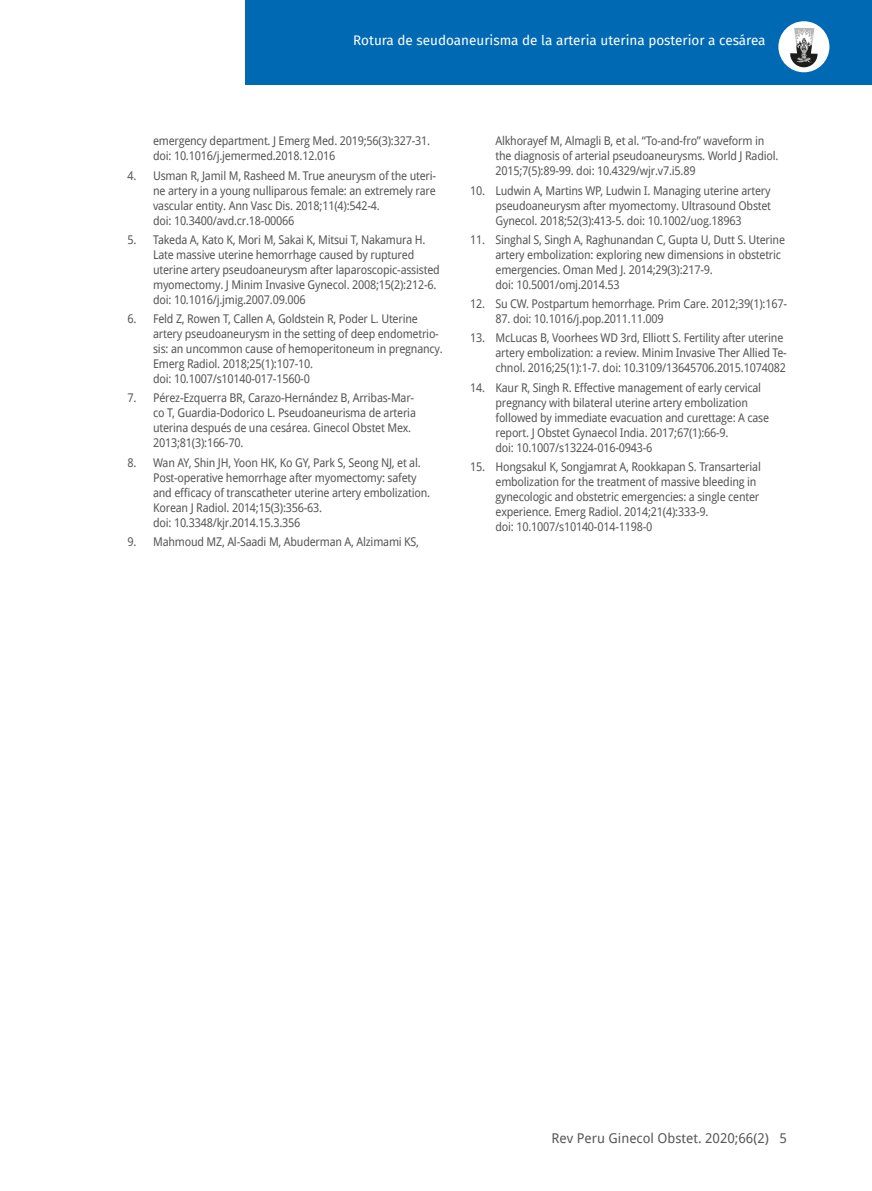
<style>
.page{position:relative;width:872px;height:1191px;background:#fff}
.page>*{position:absolute;margin:0;border:0;box-sizing:border-box;transform-origin:0 0}
.t1{font:13.5px "Fira Sans";color:#fff}
.t2{font:13.5px "Droid Sans";color:#575756}
.t3{font:12px/15px "Droid Sans";letter-spacing:-.02em;color:#575756;scale:.94 1}
</style>
<div class="page">
<div style="left:246px;top:0;width:626px;height:85px;background:#0069b4"></div>
<div style="left:778px;top:21px;width:51px;height:51px;background:#fff;border-radius:50%"></div>
<svg style="left:790px;top:28px;width:28px;height:40px"></svg>
<p class="t1" style="left:353px;top:30px;width:414px">Rotura de seudoaneurisma de la arteria uterina posterior a cesárea</p>
<p class="t3" style="left:153px;top:133px;width:296px">emergency department. J Emerg Med. 2019;56(3):327-31. doi: 10.1016/j.jemermed.2018.12.016</p>
<p class="t3" style="left:153px;top:167px;width:303px;text-indent:-26px">4. Usman R, Jamil M, Rasheed M. True aneurysm of the uteri&shy;ne artery in a young nulliparous female: an extremely rare vascular entity. Ann Vasc Dis. 2018;11(4):542-4.<br>doi: 10.3400/avd.cr.18-00066</p>
<p class="t3" style="left:153px;top:232px;width:306px;text-indent:-26px">5. Takeda A, Kato K, Mori M, Sakai K, Mitsui T, Nakamura H.<br>Late massive uterine hemorrhage caused by ruptured uterine artery pseudoaneurysm after laparoscopic-assisted myomectomy. J Minim Invasive Gynecol. 2008;15(2):212-6. doi: 10.1016/j.jmig.2007.09.006</p>
<p class="t3" style="left:153px;top:311px;width:310px;text-indent:-26px">6. Feld Z, Rowen T, Callen A, Goldstein R, Poder L. Uterine artery pseudoaneurysm in the setting of deep endometrio&shy;sis: an uncommon cause of hemoperitoneum in pregnancy.<br>Emerg Radiol. 2018;25(1):107-10.<br>doi: 10.1007/s10140-017-1560-0</p>
<p class="t3" style="left:153px;top:390px;width:281px;text-indent:-26px">7. Pérez-Ezquerra BR, Carazo-Hernández B, Arribas-Mar&shy;co T, Guardia-Dodorico L. Pseudoaneurisma de arteria uterina después de una cesárea. Ginecol Obstet Mex.<br>2013;81(3):166-70.</p>
<p class="t3" style="left:153px;top:454px;width:296px;text-indent:-26px">8. Wan AY, Shin JH, Yoon HK, Ko GY, Park S, Seong NJ, et al.<br>Post-operative hemorrhage after myomectomy: safety and efficacy of transcatheter uterine artery embolization.<br>Korean J Radiol. 2014;15(3):356-63.<br>doi: 10.3348/kjr.2014.15.3.356</p>
<p class="t3" style="left:128px;top:534px;width:311px">9. Mahmoud MZ, Al-Saadi M, Abuderman A, Alzimami KS,</p>
<p class="t3" style="left:495px;top:133px;width:302px">Alkhorayef M, Almagli B, et al. “To-and-fro” waveform in the diagnosis of arterial pseudoaneurysms. World J Radiol.<br>2015;7(5):89-99. doi: 10.4329/wjr.v7.i5.89</p>
<p class="t3" style="left:495px;top:182px;width:295px;text-align:justify;text-indent:-26px">10. Ludwin A, Martins WP, Ludwin I. Managing uterine artery pseudoaneurysm after myomectomy. Ultrasound Obstet Gynecol. 2018;52(3):413-5. doi: 10.1002/uog.18963</p>
<p class="t3" style="left:495px;top:232px;width:309px;text-indent:-26px">11. Singhal S, Singh A, Raghunandan C, Gupta U, Dutt S. Uterine artery embolization: exploring new dimensions in obstetric emergencies. Oman Med J. 2014;29(3):217-9.<br>doi: 10.5001/omj.2014.53</p>
<p class="t3" style="left:470px;top:296px;width:339px">12. Su CW. Postpartum hemorrhage. Prim Care. 2012;39(1):167-</p>
<p class="t3" style="left:495px;top:311px;width:180px">87. doi: 10.1016/j.pop.2011.11.009</p>
<p class="t3" style="left:495px;top:330px;width:311px;text-indent:-26px">13. McLucas B, Voorhees WD 3rd, Elliott S. Fertility after uterine artery embolization: a review. Minim Invasive Ther Allied Te&shy;chnol. 2016;25(1):1-7. doi: 10.3109/13645706.2015.1074082</p>
<p class="t3" style="left:495px;top:379px;width:293px;text-indent:-26px">14. Kaur R, Singh R. Effective management of early cervical pregnancy with bilateral uterine artery embolization followed by immediate evacuation and curettage: A case report. J Obstet Gynaecol India. 2017;67(1):66-9.<br>doi: 10.1007/s13224-016-0943-6</p>
<p class="t3" style="left:495px;top:459px;width:284px;text-indent:-26px">15. Hongsakul K, Songjamrat A, Rookkapan S. Transarterial embolization for the treatment of massive bleeding in gynecologic and obstetric emergencies: a single center experience. Emerg Radiol. 2014;21(4):333-9.<br>doi: 10.1007/s10140-014-1198-0</p>
<p class="t2" style="left:551px;top:1128px;width:237px">Rev Peru Ginecol Obstet. 2020;66(2) 5</p>
</div>
